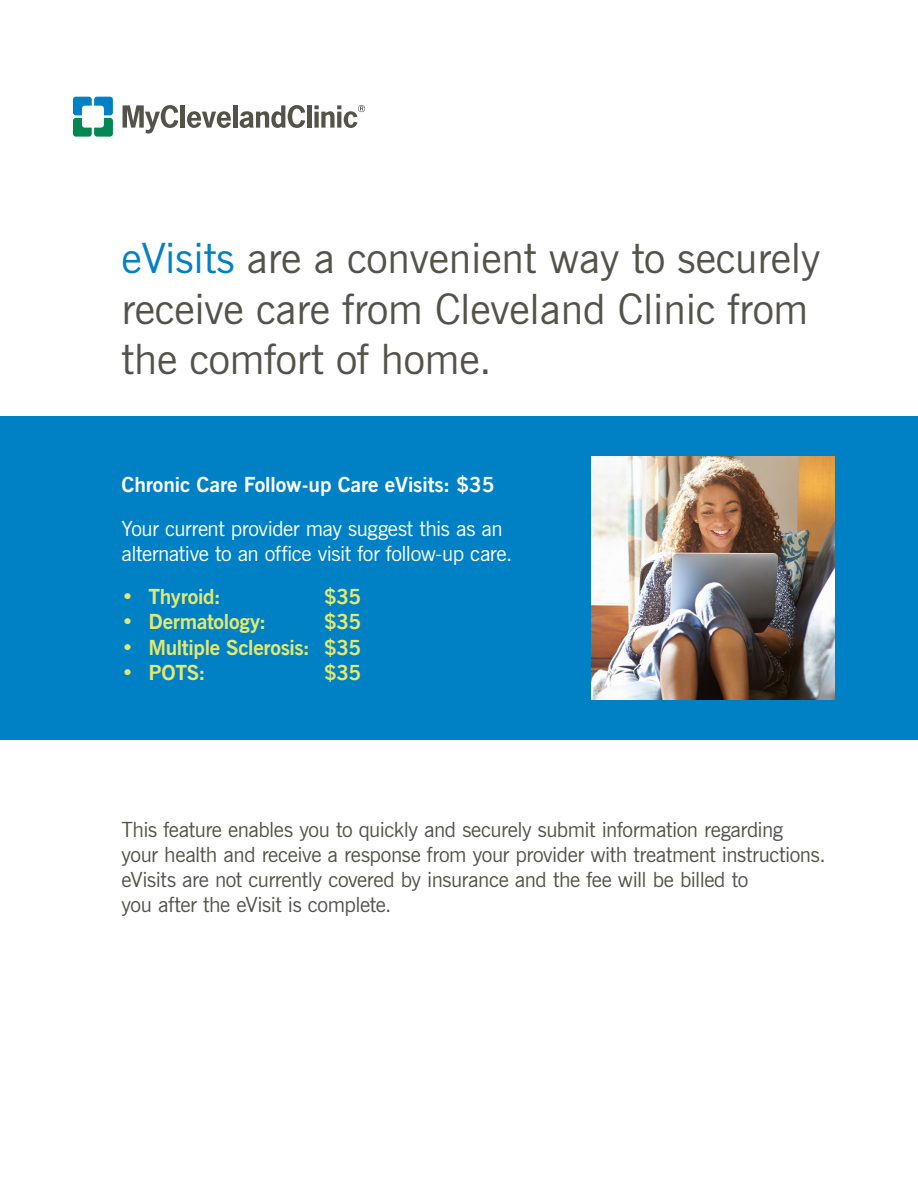
<style>
.page{position:relative;width:918px;height:1188px;background:#fff}
.page>*{position:absolute;margin:0;border:0;box-sizing:border-box;transform-origin:0 0}
.t1{font:42px/50.4px "News Gothic BT";letter-spacing:-.005em;color:#54534a}
.t2{font:21px/25.2px "News Gothic BT";letter-spacing:-.02em;color:#54534a}
.t3{font:21px/25.2px "News Gothic BT";letter-spacing:-.02em;color:#fff}
.t4{font:700 21px "News Gothic BT";letter-spacing:-.015em;color:#e4e86d}
.t5{font:700 21px "News Gothic BT";letter-spacing:-.005em;color:#fff}
.s1{color:#0081c6}
.s2{font-weight:400}
</style>
<div class="page">
<div style="left:0;top:416px;width:918px;height:324px;background:#0081c6"></div>
<svg style="left:123px;top:105px;width:55px;height:28px"></svg>
<hr style="left:181px;top:105px;width:4px;height:23px;background:#54534a">
<svg style="left:187px;top:111px;width:44px;height:17px"></svg>
<hr style="left:233px;top:105px;width:4px;height:23px;background:#54534a">
<svg style="left:240px;top:105px;width:65px;height:23px"></svg>
<hr style="left:308px;top:105px;width:4px;height:23px;background:#54534a">
<svg style="left:73px;top:97px;width:40px;height:40px"></svg>
<svg style="left:314px;top:105px;width:51px;height:23px"></svg>
<img style="left:591px;top:456px;width:243px;height:243px">
<h1 class="t1" style="left:122px;top:233px;width:700px"><span class="s1">eVisits</span> are a convenient way to securely receive care from Cleveland Clinic from the comfort of home.</h1>
<p class="t5" style="left:122px;top:472px;width:374px">Chronic Care Follow-up Care eVisits: $35</p>
<p class="t3" style="left:122px;top:516px;width:392px">Your current provider may suggest this as an alternative to an office visit for follow-up care.</p>
<p class="t4" style="left:122px;top:584px;width:101px"><span class="s2">•</span> Thyroid:</p>
<p class="t4" style="left:324px;top:584px;width:39px">$35</p>
<p class="t4" style="left:121px;top:609px;width:146px"><span class="s2">•</span> Dermatology:</p>
<p class="t4" style="left:324px;top:609px;width:39px">$35</p>
<p class="t4" style="left:121px;top:634px;width:241px"><span class="s2">•</span> Multiple Sclerosis: $35</p>
<p class="t4" style="left:121px;top:660px;width:86px"><span class="s2">•</span> POTS:</p>
<p class="t4" style="left:324px;top:660px;width:39px">$35</p>
<p class="t2" style="left:122px;top:817px;width:706px">This feature enables you to quickly and securely submit information regarding<br>your health and receive a response from your provider with treatment instructions. eVisits are not currently covered by insurance and the fee will be billed to<br>you after the eVisit is complete.</p>
</div>
